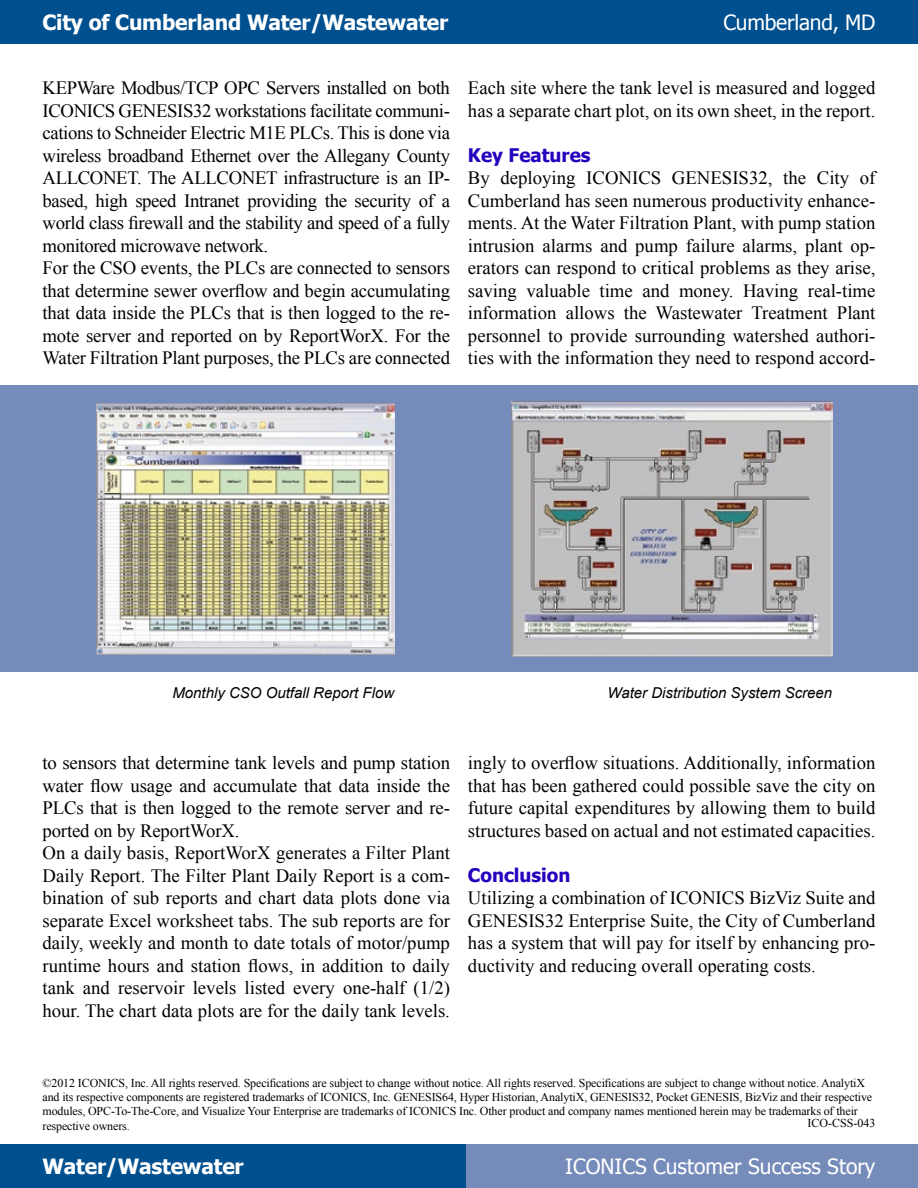
<style>
.page{position:relative;width:918px;height:1188px;background:#fff}
.page>*{position:absolute;margin:0;border:0;box-sizing:border-box;transform-origin:0 0}
.t1{font:700 21px "Tahoma";letter-spacing:-.01em;color:#fff}
.t2{font:21px "Tahoma";color:#fff}
.t3{font:18.75px/22.5px "Times New Roman";letter-spacing:-.01em;color:#000}
.t4{font:700 18.75px "Tahoma";color:#2500bf}
.t5{font:italic 15px "Arial";color:#000}
.t6{font:12px/14.4px "Times New Roman";letter-spacing:-.01em;color:#000}
</style>
<div class="page">
<div style="left:446px;top:1144px;width:472px;height:44px;background:#758bba"></div>
<div style="left:0;top:1144px;width:466px;height:44px;background:#004f8f"></div>
<div style="left:0;top:386px;width:918px;height:286px;background:#758bba"></div>
<div style="left:0;top:0;width:918px;height:44px;background:#004f8f"></div>
<img style="left:97px;top:403px;width:297px;height:252px">
<img style="left:512px;top:401px;width:320px;height:256px">
<p class="t1" style="left:43px;top:7px;width:407px">City of Cumberland Water/Wastewater</p>
<p class="t2" style="left:724px;top:8px;width:153px">Cumberland, MD</p>
<p class="t3" style="left:43px;top:76px;width:409px">KEPWare Modbus/TCP OPC Servers installed on both ICONICS GENESIS32 workstations facilitate communi&shy;cations to Schneider Electric M1E PLCs. This is done via wireless broadband Ethernet over the Allegany County ALLCONET. The ALLCONET infrastructure is an IP&shy;based, high speed Intranet providing the security of a world class firewall and the stability and speed of a fully monitored microwave network.<br>For the CSO events, the PLCs are connected to sensors that determine sewer overflow and begin accumulating that data inside the PLCs that is then logged to the re&shy;mote server and reported on by ReportWorX. For the Water Filtration Plant purposes, the PLCs are connected</p>
<p class="t3" style="left:468px;top:76px;width:409px">Each site where the tank level is measured and logged has a separate chart plot, on its own sheet, in the report.</p>
<p class="t4" style="left:468px;top:142px;width:124px">Key Features</p>
<p class="t3" style="left:468px;top:166px;width:409px;text-align:justify">By deploying ICONICS GENESIS32, the City of Cumberland has seen numerous productivity enhance&shy;ments. At the Water Filtration Plant, with pump station intrusion alarms and pump failure alarms, plant op&shy;erators can respond to critical problems as they arise, saving valuable time and money. Having real-time information allows the Wastewater Treatment Plant personnel to provide surrounding watershed authori&shy;ties with the information they need to respond accord-</p>
<p class="t5" style="left:172px;top:683px;width:223px">Monthly CSO Outfall Report Flow</p>
<p class="t5" style="left:607px;top:683px;width:226px">Water Distribution System Screen</p>
<p class="t3" style="left:43px;top:751px;width:409px">to sensors that determine tank levels and pump station water flow usage and accumulate that data inside the PLCs that is then logged to the remote server and re&shy;ported on by ReportWorX.<br>On a daily basis, ReportWorX generates a Filter Plant Daily Report. The Filter Plant Daily Report is a com&shy;bination of sub reports and chart data plots done via separate Excel worksheet tabs. The sub reports are for daily, weekly and month to date totals of motor/pump runtime hours and station flows, in addition to daily tank and reservoir levels listed every one-half (1/2) hour. The chart data plots are for the daily tank levels.</p>
<p class="t3" style="left:468px;top:751px;width:409px;text-align:justify">ingly to overflow situations. Additionally, information that has been gathered could possible save the city on future capital expenditures by allowing them to build structures based on actual and not estimated capacities.</p>
<p class="t4" style="left:468px;top:862px;width:104px">Conclusion</p>
<p class="t3" style="left:468px;top:886px;width:409px;text-align:justify">Utilizing a combination of ICONICS BizViz Suite and GENESIS32 Enterprise Suite, the City of Cumberland has a system that will pay for itself by enhancing pro&shy;ductivity and reducing overall operating costs.</p>
<p class="t6" style="left:43px;top:1075px;width:831px">©2012 ICONICS, Inc. All rights reserved. Specifications are subject to change without notice. All rights reserved. Specifications are subject to change without notice. AnalytiX and its respective components are registered trademarks of ICONICS, Inc. GENESIS64, Hyper Historian, AnalytiX, GENESIS32, Pocket GENESIS, BizViz and their respective modules, OPC-To-The-Core, and Visualize Your Enterprise are trademarks of ICONICS Inc. Other product and company names mentioned herein may be trademarks of their respective owners.</p>
<p class="t6" style="left:807px;top:1116px;width:70px">ICO-CSS-043</p>
<p class="t1" style="left:43px;top:1152px;width:203px">Water/Wastewater</p>
<p class="t2" style="left:565px;top:1153px;width:312px">ICONICS Customer Success Story</p>
</div>
